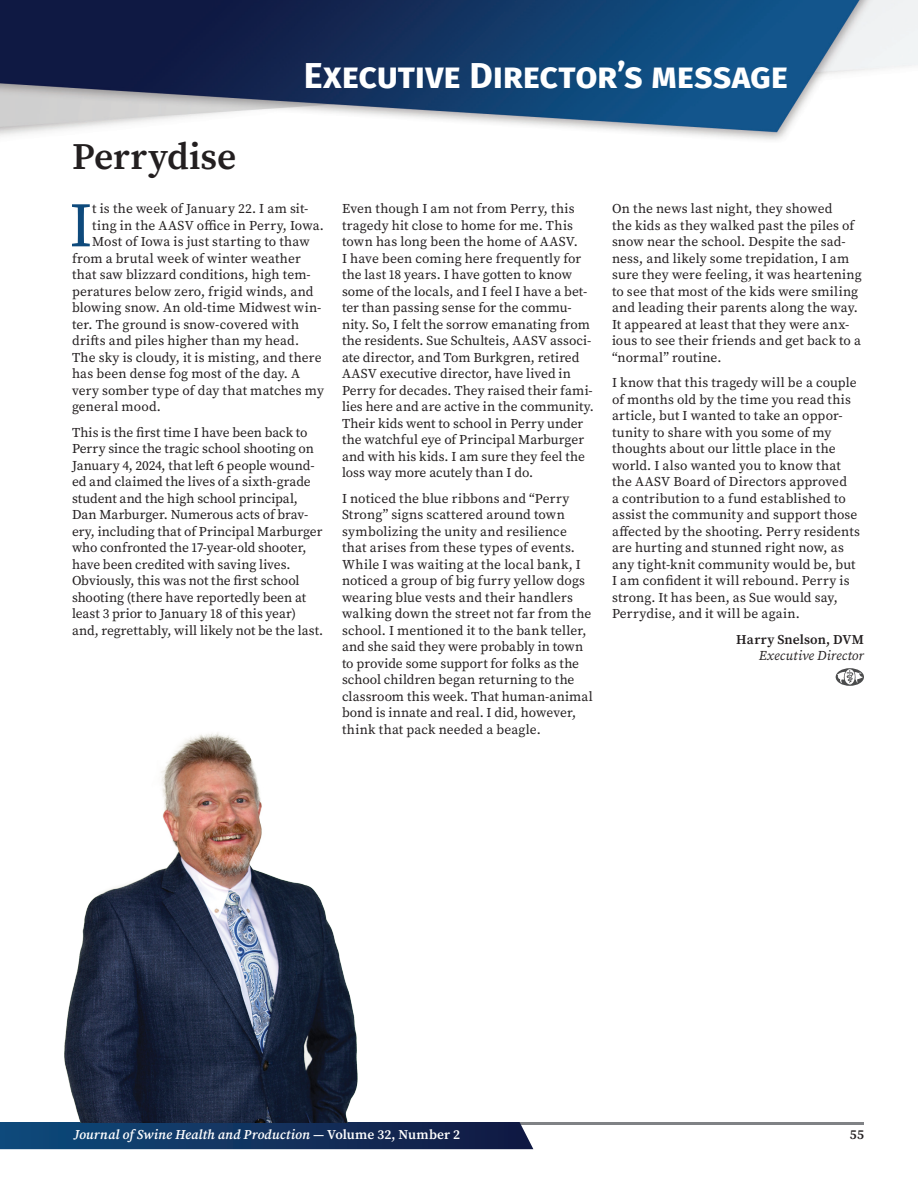
<style>
.page{position:relative;width:918px;height:1188px;background:#fff}
.page>*{position:absolute;margin:0;border:0;box-sizing:border-box;transform-origin:0 0}
.t1{font:62.85px "Source Serif Pro";color:#0e4a7c}
.t2{font:600 37.5px "Source Serif Pro";color:#231f20}
.t3{font:700 36px "Fira Sans";letter-spacing:-.005em;color:#fff}
.t4{font:13.5px/16.5px "Source Serif Pro";letter-spacing:.005em;color:#231f20}
.t5{font:italic 600 13.5px "Source Serif Pro";letter-spacing:.005em;color:#fff}
.t6{font:600 13.5px "Source Serif Pro";letter-spacing:.01em;color:#231f20}
.t7{font:italic 13.5px "Source Serif Pro";letter-spacing:.01em;color:#231f20}
.s1{font-style:normal}
</style>
<div class="page">
<hr style="left:0;top:1122px;width:864px;height:3px;background:#808285">
<svg style="left:0;top:1122px;width:533px;height:27px;background:#13335f"></svg>
<img style="left:0;top:0;width:918px;height:140px">
<img style="left:64px;top:732px;width:294px;height:390px">
<svg style="left:836px;top:668px;width:28px;height:18px"></svg>
<svg style="left:837px;top:669px;width:26px;height:15px"></svg>
<h3 class="t3" style="left:304px;top:45px;width:486px">Executive Director’s message</h3>
<h2 class="t2" style="left:72px;top:131px;width:166px">Perrydise</h2>
<h1 class="t1" style="left:69px;top:183px;width:25px">I</h1>
<p class="t4" style="left:92px;top:201px;width:218px">t is the week of January 22. I am sit-</p>
<p class="t4" style="left:92px;top:217px;width:233px">ting in the AASV office in Perry, Iowa.</p>
<p class="t4" style="left:92px;top:234px;width:219px">Most of Iowa is just starting to thaw</p>
<p class="t4" style="left:72px;top:250px;width:230px">from a brutal week of winter weather</p>
<p class="t4" style="left:72px;top:267px;width:240px">that saw blizzard conditions, high tem-</p>
<p class="t4" style="left:72px;top:283px;width:243px">peratures below zero, frigid winds, and</p>
<p class="t4" style="left:72px;top:300px;width:251px">blowing snow. An old-time Midwest win-</p>
<p class="t4" style="left:72px;top:316px;width:229px">ter. The ground is snow-covered with</p>
<p class="t4" style="left:72px;top:333px;width:229px">drifts and piles higher than my head.</p>
<p class="t4" style="left:72px;top:349px;width:251px">The sky is cloudy, it is misting, and there</p>
<p class="t4" style="left:72px;top:366px;width:230px">has been dense fog most of the day. A</p>
<p class="t4" style="left:72px;top:382px;width:253px">very somber type of day that matches my</p>
<p class="t4" style="left:72px;top:399px;width:90px">general mood.</p>
<p class="t4" style="left:72px;top:424px;width:253px">This is the first time I have been back to Perry since the tragic school shooting on January 4, 2024, that left 6 people wound&shy;ed and claimed the lives of a sixth-grade student and the high school principal, Dan Marburger. Numerous acts of brav&shy;ery, including that of Principal Marburger who confronted the 17-year-old shooter, have been credited with saving lives.<br>Obviously, this was not the first school shooting (there have reportedly been at least 3 prior to January 18 of this year) and, regrettably, will likely not be the last.</p>
<p class="t4" style="left:342px;top:201px;width:253px">Even though I am not from Perry, this tragedy hit close to home for me. This town has long been the home of AASV.<br>I have been coming here frequently for the last 18 years. I have gotten to know some of the locals, and I feel I have a bet&shy;ter than passing sense for the commu&shy;nity. So, I felt the sorrow emanating from the residents. Sue Schulteis, AASV associ&shy;ate director, and Tom Burkgren, retired AASV executive director, have lived in Perry for decades. They raised their fami&shy;lies here and are active in the community.<br>Their kids went to school in Perry under the watchful eye of Principal Marburger and with his kids. I am sure they feel the loss way more acutely than I do.</p>
<p class="t4" style="left:342px;top:490px;width:252px">I noticed the blue ribbons and “Perry Strong” signs scattered around town symbolizing the unity and resilience that arises from these types of events.<br>While I was waiting at the local bank, I noticed a group of big furry yellow dogs wearing blue vests and their handlers walking down the street not far from the school. I mentioned it to the bank teller, and she said they were probably in town to provide some support for folks as the school children began returning to the classroom this week. That human-animal bond is innate and real. I did, however, think that pack needed a beagle.</p>
<p class="t4" style="left:612px;top:200px;width:251px">On the news last night, they showed<br>the kids as they walked past the piles of snow near the school. Despite the sad&shy;ness, and likely some trepidation, I am sure they were feeling, it was heartening to see that most of the kids were smiling and leading their parents along the way.<br>It appeared at least that they were anx&shy;ious to see their friends and get back to a “normal” routine.</p>
<p class="t4" style="left:612px;top:374px;width:250px">I know that this tragedy will be a couple of months old by the time you read this article, but I wanted to take an oppor&shy;tunity to share with you some of my thoughts about our little place in the world. I also wanted you to know that the AASV Board of Directors approved<br>a contribution to a fund established to assist the community and support those affected by the shooting. Perry residents are hurting and stunned right now, as any tight-knit community would be, but I am confident it will rebound. Perry is strong. It has been, as Sue would say, Perrydise, and it will be again.</p>
<p class="t6" style="left:736px;top:630px;width:129px">Harry Snelson, DVM</p>
<p class="t7" style="left:759px;top:646px;width:107px">Executive Director</p>
<p class="t5" style="left:74px;top:1125px;width:388px">Journal of Swine Health and Production <span class="s1">— Volume 32, Number 2</span></p>
<p class="t6" style="left:850px;top:1125px;width:16px">55</p>
</div>
